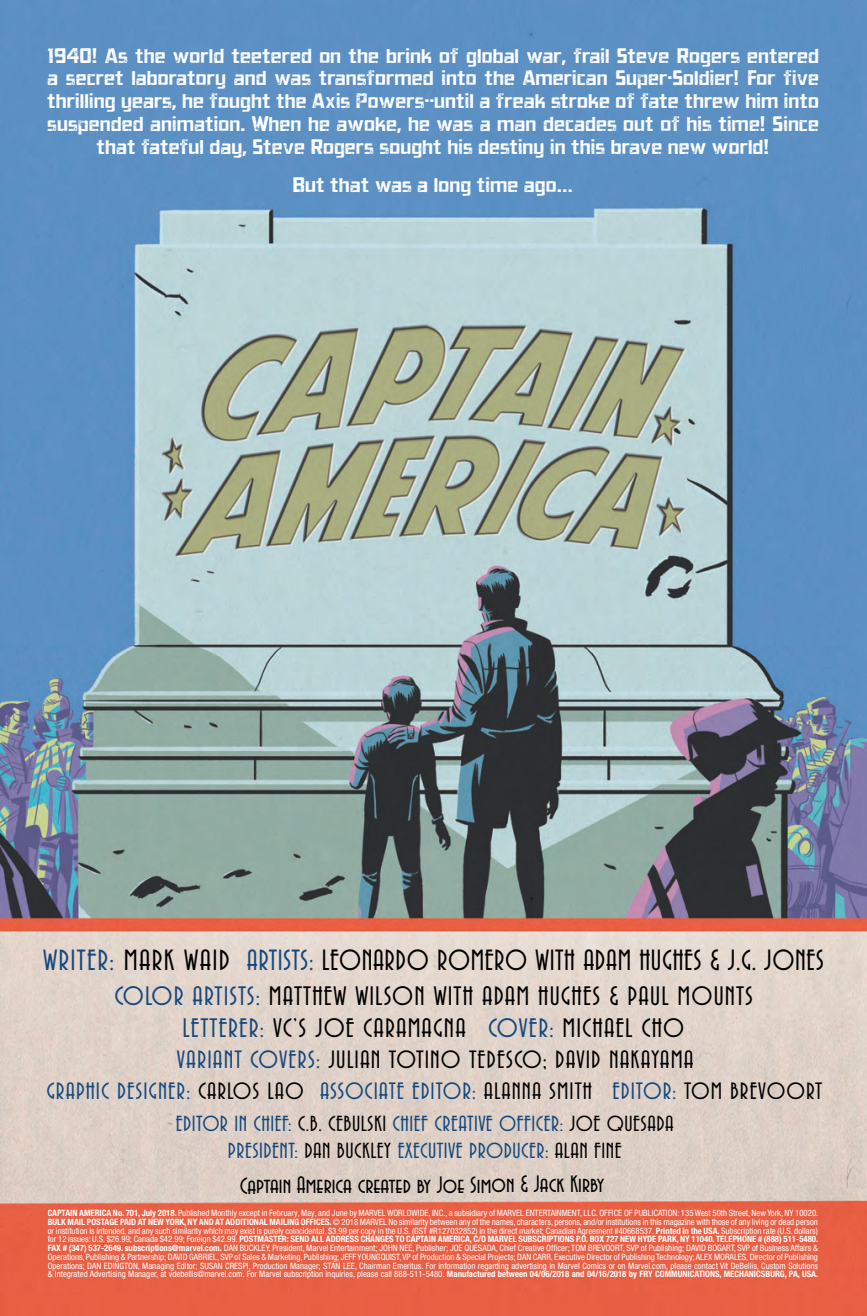
<style>
.page{position:relative;width:867px;height:1316px;background:#fff}
.page>*{position:absolute;margin:0;border:0;box-sizing:border-box;transform-origin:0 0}
.t1{font:30.62px "Avenida Std";letter-spacing:.02em;color:#000001;scale:.96 1}
.t2{font:30.62px "Avenida Std";letter-spacing:.04em;color:#000001}
.t3{font:28px/32.4px "Avenida Std";letter-spacing:.04em;color:#000001}
.t4{font:26.25px "Avenida Std";letter-spacing:.04em;color:#000001}
.t5{font:24.85px "Avenida Std";letter-spacing:.04em;color:#15497e}
.t6{font:24.85px "Avenida Std";letter-spacing:-.005em;color:#000001;scale:.96 1}
.t7{font:24.85px "Avenida Std";letter-spacing:.04em;color:#000001}
.t8{font:22.93px/26.2px "Avenida Std";letter-spacing:.02em;color:#15497e;text-align:center}
.t9{font:19.25px/22.8px "CC Elephantmen Aged";letter-spacing:-.03em;color:#fff;text-align:center}
.t10{font:condensed 8.75px/8.8px "Helvetica Neue LT Pro";color:#fff;text-align:justify}
.s1{color:#15497e}
.s2{color:#000001}
.s3{font-weight:700}
</style>
<div class="page">
<img style="left:0;top:0;width:866px;height:1315px">
<p class="t9" style="left:47px;top:46px;width:773px">1940! As the world teetered on the brink of global war, frail Steve Rogers entered a secret laboratory and was transformed into the American Super-Soldier! For five thrilling years, he fought the Axis Powers--until a freak stroke of fate threw him into suspended animation. When he awoke, he was a man decades out of his time! Since that fateful day, Steve Rogers sought his destiny in this brave new world!</p>
<h3 class="t9" style="left:293px;top:175px;width:283px">But that was a long time ago…</h3>
<h1 class="t1" style="left:247px;top:944px;width:602px"><span class="s1">ARTISTS:</span> LEONARDO ROMERO WITH ADAM HUGHES &amp; J.G. JONES</h1>
<h1 class="t2" style="left:43px;top:944px;width:188px"><span class="s1">WRITER:</span> MARK WAID</h1>
<h2 class="t3" style="left:182px;top:979px;width:571px;text-indent:-68px"><span class="s1">COLOR ARTISTS:</span> MATTHEW WILSON WITH ADAM HUGHES &amp; PAUL MOUNTS<br><span class="s1">LETTERER:</span> VC’S JOE CARAMAGNA</h2>
<h2 class="t3" style="left:488px;top:1012px;width:197px"><span class="s1">COVER:</span> MICHAEL CHO</h2>
<h3 class="t4" style="left:177px;top:1045px;width:518px"><span class="s1">VARIANT COVERS:</span> JULIAN TOTINO TEDESCO; DAVID NAKAYAMA</h3>
<h3 class="t5" style="left:46px;top:1078px;width:547px">GRAPHIC DESIGNER: <span class="s2">CARLOS LAO</span> ASSOCIATE EDITOR: <span class="s2">ALANNA SMITH</span></h3>
<h3 class="t7" style="left:612px;top:1078px;width:211px"><span class="s1">EDITOR:</span> TOM BREVOORT</h3>
<h3 class="t8" style="left:176px;top:1111px;width:499px">EDITOR IN CHIEF: <span class="s2">C.B. CEBULSKI</span> CHIEF CREATIVE OFFICER: <span class="s2">JOE QUESADA<br></span>PRESIDENT: <span class="s2">DAN BUCKLEY</span> EXECUTIVE PRODUCER: <span class="s2">ALAN FINE</span></h3>
<h3 class="t6" style="left:239px;top:1171px;width:381px">Captain America created by Joe Simon &amp; Jack Kirby</h3>
<p class="t10" style="left:48px;top:1208px;width:772px"><span class="s3">CAPTAIN AMERICA No. 701, July 2018.</span> Published Monthly except in February, May, and June by MARVEL WORLDWIDE, INC., a subsidiary of MARVEL ENTERTAINMENT, LLC. OFFICE OF PUBLICATION: 135 West 50th Street, New York, NY 10020.<br><span class="s3">BULK MAIL POSTAGE PAID AT NEW YORK, NY AND AT ADDITIONAL MAILING OFFICES.</span> © 2018 MARVEL No similarity between any of the names, characters, persons, and/or institutions in this magazine with those of any living or dead person or institution is intended, and any such similarity which may exist is purely coincidental. $3.99 per copy in the U.S. (GST #R127032852) in the direct market; Canadian Agreement #40668537. <span class="s3">Printed in the USA.</span> Subscription rate (U.S. dollars) for 12 issues: U.S. $26.99; Canada $42.99; Foreign $42.99. <span class="s3">POSTMASTER: SEND ALL ADDRESS CHANGES TO CAPTAIN AMERICA, C/O MARVEL SUBSCRIPTIONS P.O. BOX 727 NEW HYDE PARK, NY 11040. TELEPHONE # (888) 511-5480.<br>FAX # (347) 537-2649. subscriptions@marvel.com.</span> DAN BUCKLEY, President, Marvel Entertainment; JOHN NEE, Publisher; JOE QUESADA, Chief Creative Officer; TOM BREVOORT, SVP of Publishing; DAVID BOGART, SVP of Business Affairs &amp; Operations, Publishing &amp; Partnership; DAVID GABRIEL, SVP of Sales &amp; Marketing, Publishing; JEFF YOUNGQUIST, VP of Production &amp; Special Projects; DAN CARR, Executive Director of Publishing Technology; ALEX MORALES, Director of Publishing Operations; DAN EDINGTON, Managing Editor; SUSAN CRESPI, Production Manager; STAN LEE, Chairman Emeritus. For information regarding advertising in Marvel Comics or on Marvel.com, please contact Vit DeBellis, Custom Solutions &amp; Integrated Advertising Manager, at vdebellis@marvel.com. For Marvel subscription inquiries, please call 888-511-5480. <span class="s3">Manufactured between 04/06/2018 and 04/16/2018 by FRY COMMUNICATIONS, MECHANICSBURG, PA, USA.</span></p>
</div>
